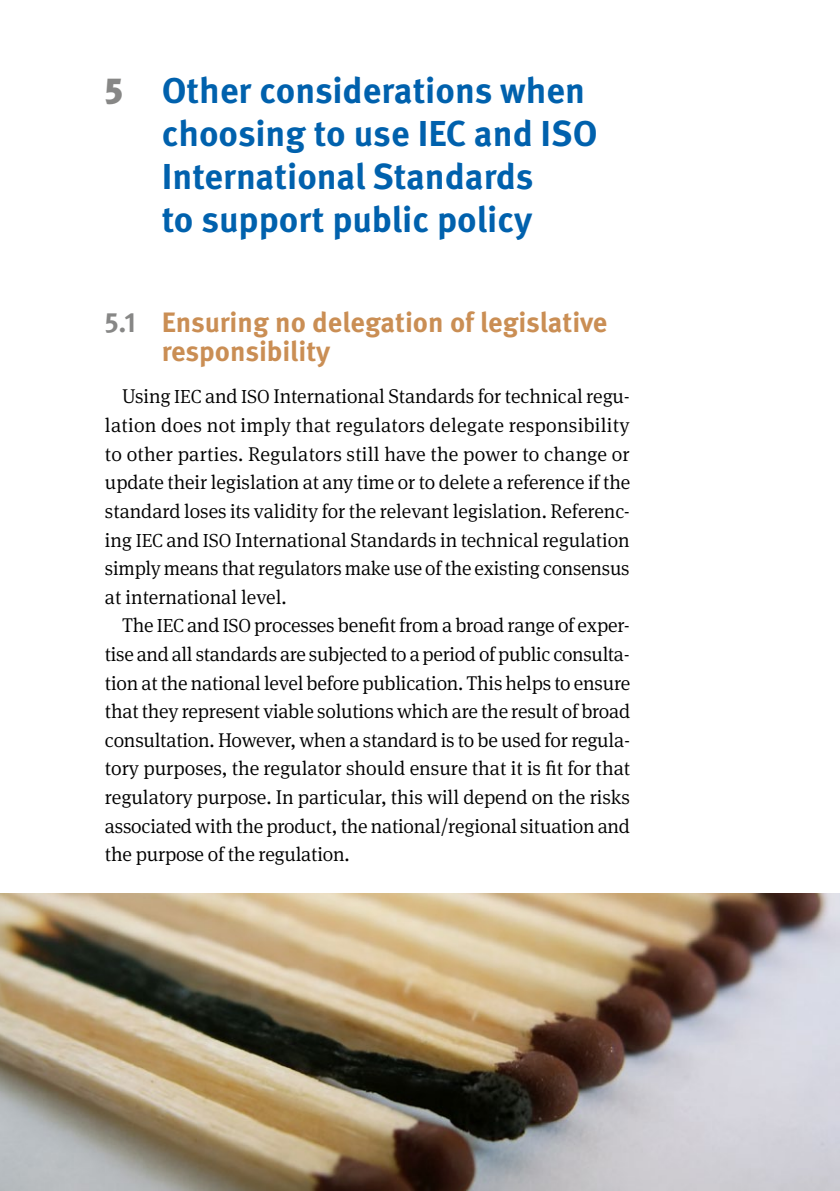
<style>
.page{position:relative;width:840px;height:1191px;background:#fff}
.page>*{position:absolute;margin:0;border:0;box-sizing:border-box;transform-origin:0 0}
.t1{font:700 36px/43px "Meta Pro";color:#0061ad}
.t2{font:700 28px/28.6px "Meta Pro";color:#ca8e54}
.t3{font:300 20px/28.6px "Meta Serif Pro";letter-spacing:-.01em;color:#000;text-align:justify}
.s1{font-weight:900;color:#878786}
.s2{color:#878786}
.s3{font-size:19px}
</style>
<div class="page">
<img style="left:0;top:893px;width:839px;height:298px">
<h1 class="t1" style="left:162px;top:67px;width:437px;text-indent:-57px"><span class="s1">5</span> Other considerations when choosing to use IEC and ISO<br>International Standards<br>to support public policy</h1>
<h2 class="t2" style="left:162px;top:306px;width:447px;text-indent:-57px"><span class="s2">5.1</span> Ensuring no delegation of legislative responsibility</h2>
<p class="t3" style="left:105px;top:381px;width:526px;text-indent:17px">Using <span class="s3">IEC</span> and <span class="s3">ISO</span> International Standards for technical regu&shy;lation does not imply that regulators delegate responsibility to other parties. Regulators still have the power to change or update their legislation at any time or to delete a reference if the standard loses its validity for the relevant legislation. Referenc&shy;ing <span class="s3">IEC</span> and <span class="s3">ISO</span> International Standards in technical regulation simply means that regulators make use of the existing consensus at international level.</p>
<p class="t3" style="left:105px;top:610px;width:526px;text-indent:17px">The <span class="s3">IEC</span> and <span class="s3">ISO</span> processes benefit from a broad range of exper&shy;tise and all standards are subjected to a period of public consulta&shy;tion at the national level before publication. This helps to ensure that they represent viable solutions which are the result of broad consultation. However, when a standard is to be used for regula&shy;tory purposes, the regulator should ensure that it is fit for that regulatory purpose. In particular, this will depend on the risks associated with the product, the national/regional situation and the purpose of the regulation.</p>
</div>
